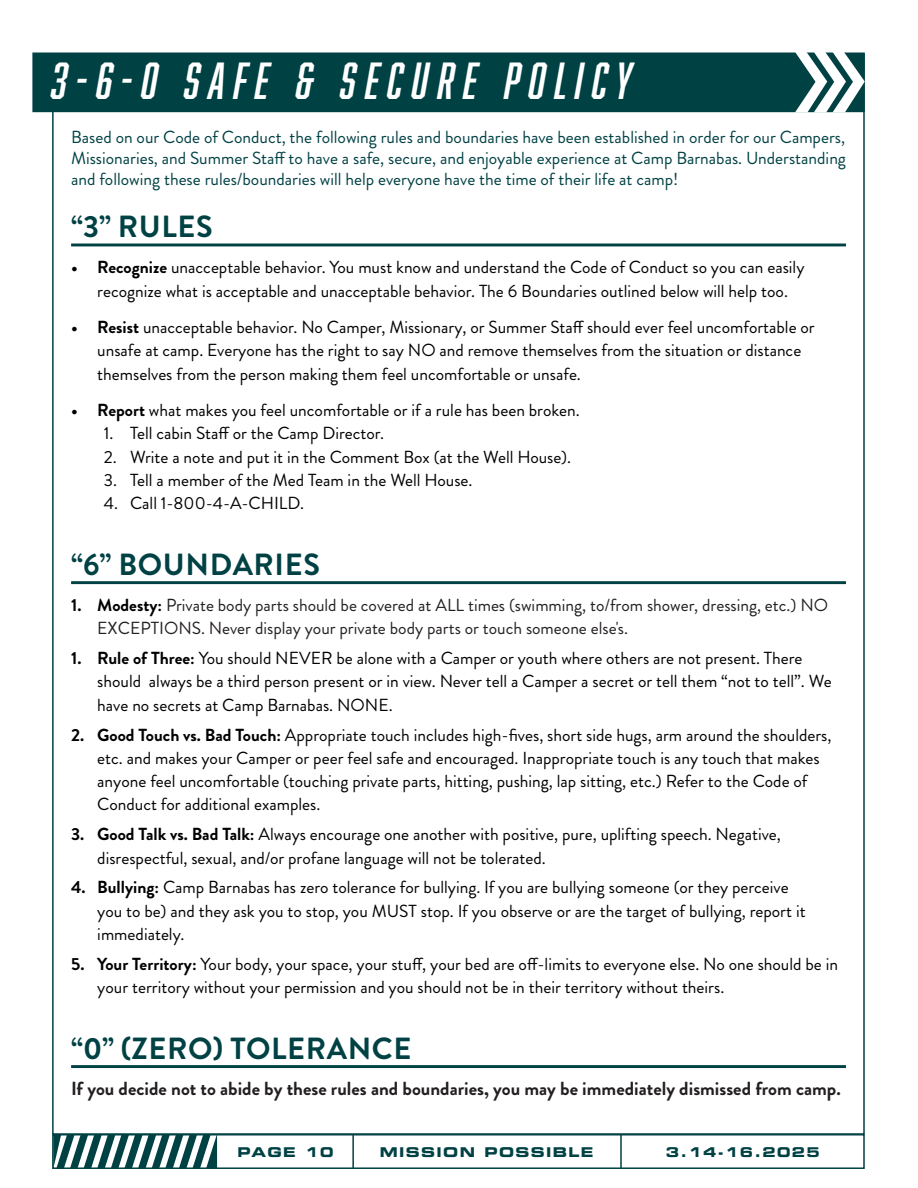
<style>
.page{position:relative;width:918px;height:1188px;background:#fff}
.page>*{position:absolute;margin:0;border:0;box-sizing:border-box;transform-origin:0 0}
.Fun_Header{font:italic 48px "Abolition";letter-spacing:.185em;color:#fff}
.Underlined{font:700 30.6px "Brandon Grotesque";letter-spacing:.02em;color:#004144}
.Copy{font:700 18.9px "Brandon Grotesque";color:#231f20}
.t1{font:17.4px/23.2px "Brandon Grotesque";color:#000}
.t2{font:17.4px/21px "Brandon Grotesque";color:#004144;text-align:justify}
.t3{font:17.4px/23.2px "Brandon Grotesque";color:#231f20}
.t4{font:13.5px "Eurostile LT Std Bold Ex 2";letter-spacing:.1em;color:#004144}
.s1{font-weight:700}
.s2{font-weight:700;color:#000}
</style>
<div class="page">
<div style="left:32px;top:52px;width:833px;height:60px;background:#004144;border:3px solid #004144"></div>
<hr style="left:71px;top:244px;width:775px;height:2px;background:#004144">
<hr style="left:71px;top:581px;width:775px;height:3px;background:#004144">
<hr style="left:71px;top:1065px;width:775px;height:3px;background:#004144">
<svg style="left:55px;top:1137px;width:162px;height:29px"></svg>
<div style="left:52px;top:1134px;width:813px;height:35px;border:2px solid #004144"></div>
<hr style="left:352px;top:1134px;width:2px;height:35px;background:#004144">
<hr style="left:620px;top:1134px;width:2px;height:35px;background:#004144">
<svg style="left:795px;top:52px;width:70px;height:60px"></svg>
<p class="Fun_Header" style="left:52px;top:53px;width:582px">3-6-0 SAFE &amp; SECURE POLICY</p>
<p class="t2" style="left:71px;top:126px;width:776px">Based on our Code of Conduct, the following rules and boundaries have been established in order for our Campers, Missionaries, and Summer Staff to have a safe, secure, and enjoyable experience at Camp Barnabas. Understanding and following these rules/boundaries will help everyone have the time of their life at camp!</p>
<p class="Underlined" style="left:71px;top:205px;width:143px">“3” RULES</p>
<p class="t1" style="left:71px;top:256px;width:735px;text-align:center"><span class="s1">• Recognize</span> unacceptable behavior. You must know and understand the Code of Conduct so you can easily recognize what is acceptable and unacceptable behavior. The 6 Boundaries outlined below will help too.</p>
<p class="t1" style="left:97px;top:316px;width:719px;text-indent:-26px"><span class="s1">• Resist</span> unacceptable behavior. No Camper, Missionary, or Summer Staff should ever feel uncomfortable or unsafe at camp. Everyone has the right to say NO and remove themselves from the situation or distance themselves from the person making them feel uncomfortable or unsafe.</p>
<p class="t1" style="left:71px;top:399px;width:510px"><span class="s1">• Report</span> what makes you feel uncomfortable or if a rule has been broken.</p>
<p class="t1" style="left:104px;top:422px;width:282px">1. Tell cabin Staff or the Camp Director.</p>
<p class="t1" style="left:104px;top:445px;width:469px">2. Write a note and put it in the Comment Box (at the Well House).</p>
<p class="t1" style="left:104px;top:469px;width:370px">3. Tell a member of the Med Team in the Well House.</p>
<p class="t1" style="left:104px;top:492px;width:202px">4. Call 1-800-4-A-CHILD.</p>
<p class="Underlined" style="left:71px;top:543px;width:250px">“6” BOUNDARIES</p>
<p class="t3" style="left:97px;top:594px;width:732px;text-indent:-26px"><span class="s2">1. Modesty:</span> Private body parts should be covered at ALL times (swimming, to/from shower, dressing, etc.) NO<br>EXCEPTIONS. Never display your private body parts or touch someone else's.</p>
<p class="t1" style="left:97px;top:647px;width:736px;text-indent:-26px"><span class="s1">1. Rule of Three:</span> You should NEVER be alone with a Camper or youth where others are not present. There should always be a third person present or in view. Never tell a Camper a secret or tell them “not to tell”. We have no secrets at Camp Barnabas. NONE.</p>
<p class="t1" style="left:97px;top:723px;width:736px;text-indent:-26px"><span class="s1">2. Good Touch vs. Bad Touch:</span> Appropriate touch includes high-fives, short side hugs, arm around the shoulders, etc. and makes your Camper or peer feel safe and encouraged. Inappropriate touch is any touch that makes anyone feel uncomfortable (touching private parts, hitting, pushing, lap sitting, etc.) Refer to the Code of Conduct for additional examples.</p>
<p class="t1" style="left:97px;top:823px;width:685px;text-indent:-26px"><span class="s1">3. Good Talk vs. Bad Talk:</span> Always encourage one another with positive, pure, uplifting speech. Negative, disrespectful, sexual, and/or profane language will not be tolerated.</p>
<p class="t1" style="left:97px;top:876px;width:710px;text-indent:-26px"><span class="s1">4. Bullying:</span> Camp Barnabas has zero tolerance for bullying. If you are bullying someone (or they perceive you to be) and they ask you to stop, you MUST stop. If you observe or are the target of bullying, report it immediately.</p>
<p class="t1" style="left:97px;top:952px;width:742px;text-indent:-26px"><span class="s1">5. Your Territory:</span> Your body, your space, your stuff, your bed are off-limits to everyone else. No one should be in your territory without your permission and you should not be in their territory without theirs.</p>
<p class="Underlined" style="left:71px;top:1027px;width:342px">“0” (ZERO) TOLERANCE</p>
<p class="Copy" style="left:71px;top:1075px;width:771px">If you decide not to abide by these rules and boundaries, you may be immediately dismissed from camp.</p>
<p class="t4" style="left:238px;top:1142px;width:97px">PAGE 10</p>
<p class="t4" style="left:380px;top:1142px;width:215px">MISSION POSSIBLE</p>
<p class="t4" style="left:666px;top:1142px;width:156px">3.14-16.2025</p>
</div>
